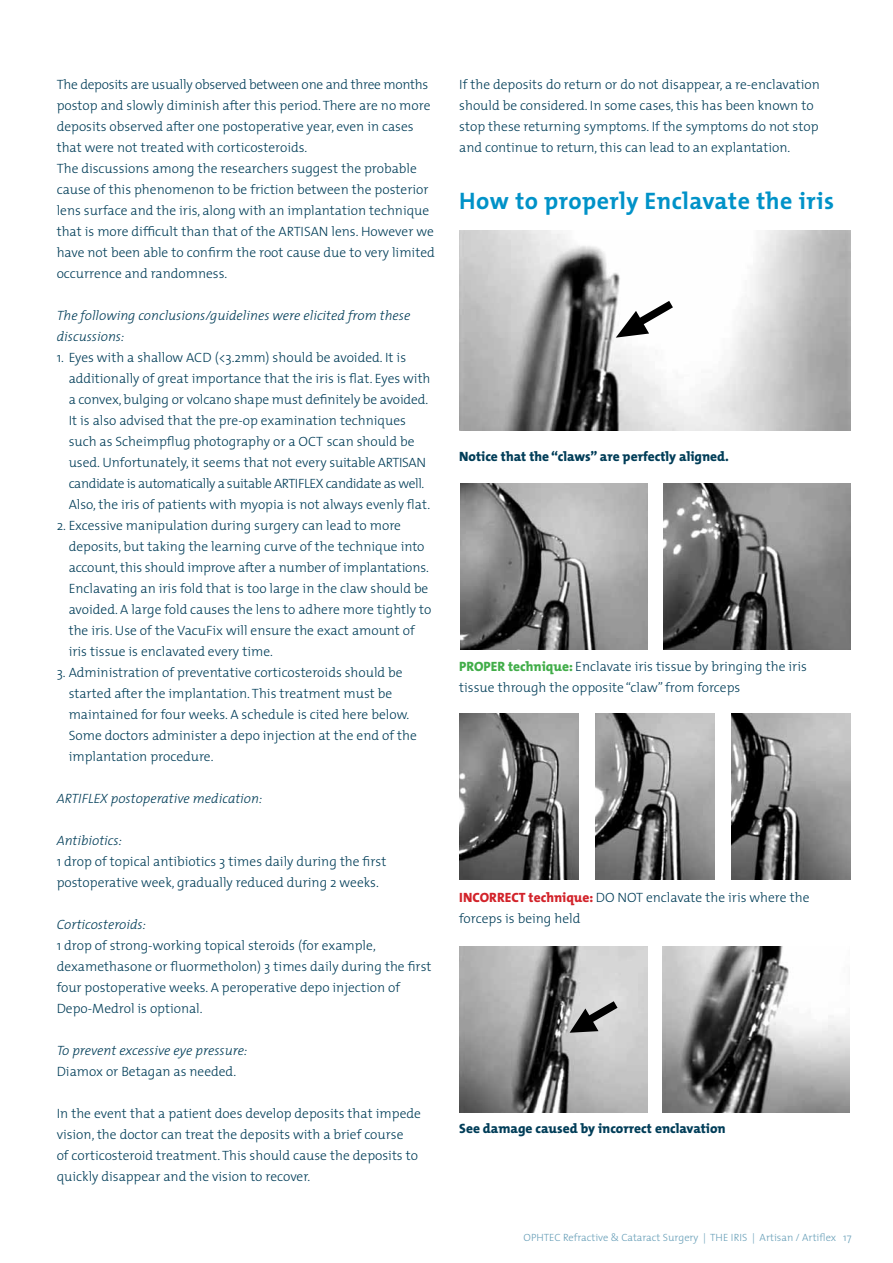
<style>
.page{position:relative;width:893px;height:1263px;background:#fff}
.page>*{position:absolute;margin:0;border:0;box-sizing:border-box;transform-origin:0 0}
.t1{font:700 24px "The Mix";letter-spacing:.02em;color:#0092c8}
.t2{font:300 13.5px/21px "The Mix";color:#003d58}
.t3{font:italic 300 13.5px/21px "The Mix";color:#003d58}
.t4{font:800 13.5px "The Mix";color:#003d58}
.t5{font:300 10.5px "The Mix";color:#689fb8}
.s1{font-weight:800;color:#41ad49}
.s2{font-weight:800;color:#d2232a}
</style>
<div class="page">
<img style="left:459px;top:230px;width:391px;height:200px">
<img style="left:460px;top:484px;width:188px;height:165px">
<img style="left:663px;top:484px;width:187px;height:165px">
<img style="left:459px;top:714px;width:119px;height:165px">
<img style="left:595px;top:714px;width:119px;height:165px">
<img style="left:731px;top:714px;width:119px;height:165px">
<img style="left:460px;top:946px;width:187px;height:166px">
<img style="left:662px;top:946px;width:188px;height:166px">
<svg style="left:616px;top:294px;width:65px;height:44px"></svg>
<svg style="left:570px;top:994px;width:56px;height:39px;background:#9e9e9e"></svg>
<p class="t2" style="left:57px;top:73px;width:380px">The deposits are usually observed between one and three months postop and slowly diminish after this period. There are no more deposits observed after one postoperative year, even in cases that were not treated with corticosteroids.<br>The discussions among the researchers suggest the probable cause of this phenomenon to be friction between the posterior lens surface and the iris, along with an implantation technique that is more difficult than that of the ARTISAN lens. However we have not been able to confirm the root cause due to very limited occurrence and randomness.</p>
<p class="t3" style="left:57px;top:304px;width:355px">The following conclusions/guidelines were elicited from these discussions:</p>
<p class="t2" style="left:69px;top:346px;width:363px;text-indent:-12px">1. Eyes with a shallow ACD (&lt;3.2mm) should be avoided. It is additionally of great importance that the iris is flat. Eyes with a convex, bulging or volcano shape must definitely be avoided.<br>It is also advised that the pre-op examination techniques such as Scheimpflug photography or a OCT scan should be used. Unfortunately, it seems that not every suitable ARTISAN candidate is automatically a suitable ARTIFLEX candidate as well.<br>Also, the iris of patients with myopia is not always evenly flat.</p>
<p class="t2" style="left:69px;top:514px;width:364px;text-indent:-12px">2. Excessive manipulation during surgery can lead to more deposits, but taking the learning curve of the technique into account, this should improve after a number of implantations.<br>Enclavating an iris fold that is too large in the claw should be avoided. A large fold causes the lens to adhere more tightly to the iris. Use of the VacuFix will ensure the exact amount of iris tissue is enclavated every time.</p>
<p class="t2" style="left:69px;top:661px;width:350px;text-indent:-12px">3. Administration of preventative corticosteroids should be started after the implantation. This treatment must be maintained for four weeks. A schedule is cited here below.<br>Some doctors administer a depo injection at the end of the implantation procedure.</p>
<p class="t3" style="left:57px;top:787px;width:207px">ARTIFLEX postoperative medication:</p>
<p class="t3" style="left:57px;top:829px;width:67px">Antibiotics:</p>
<p class="t2" style="left:57px;top:850px;width:331px">1 drop of topical antibiotics 3 times daily during the first postoperative week, gradually reduced during 2 weeks.</p>
<p class="t3" style="left:57px;top:913px;width:91px">Corticosteroids:</p>
<p class="t2" style="left:57px;top:934px;width:376px">1 drop of strong-working topical steroids (for example, dexamethasone or fluormetholon) 3 times daily during the first four postoperative weeks. A peroperative depo injection of Depo-Medrol is optional.</p>
<p class="t3" style="left:57px;top:1039px;width:192px">To prevent excessive eye pressure:</p>
<p class="t2" style="left:57px;top:1060px;width:181px">Diamox or Betagan as needed.</p>
<p class="t2" style="left:57px;top:1102px;width:366px">In the event that a patient does develop deposits that impede vision, the doctor can treat the deposits with a brief course<br>of corticosteroid treatment. This should cause the deposits to quickly disappear and the vision to recover.</p>
<p class="t2" style="left:459px;top:74px;width:362px">If the deposits do return or do not disappear, a re-enclavation should be considered. In some cases, this has been known to stop these returning symptoms. If the symptoms do not stop and continue to return, this can lead to an explantation.</p>
<h1 class="t1" style="left:459px;top:181px;width:376px">How to properly Enclavate the iris</h1>
<p class="t4" style="left:459px;top:445px;width:271px">Notice that the “claws” are perfectly aligned.</p>
<p class="t2" style="left:459px;top:655px;width:349px"><span class="s1">PROPER technique:</span> Enclavate iris tissue by bringing the iris tissue through the opposite “claw” from forceps</p>
<p class="t2" style="left:459px;top:886px;width:352px"><span class="s2">INCORRECT technique:</span> DO NOT enclavate the iris where the forceps is being held</p>
<p class="t4" style="left:459px;top:1117px;width:268px">See damage caused by incorrect enclavation</p>
<p class="t5" style="left:524px;top:1229px;width:329px">OPHTEC Refractive &amp; Cataract Surgery | THE IRIS | Artisan / Artiflex 17</p>
</div>
